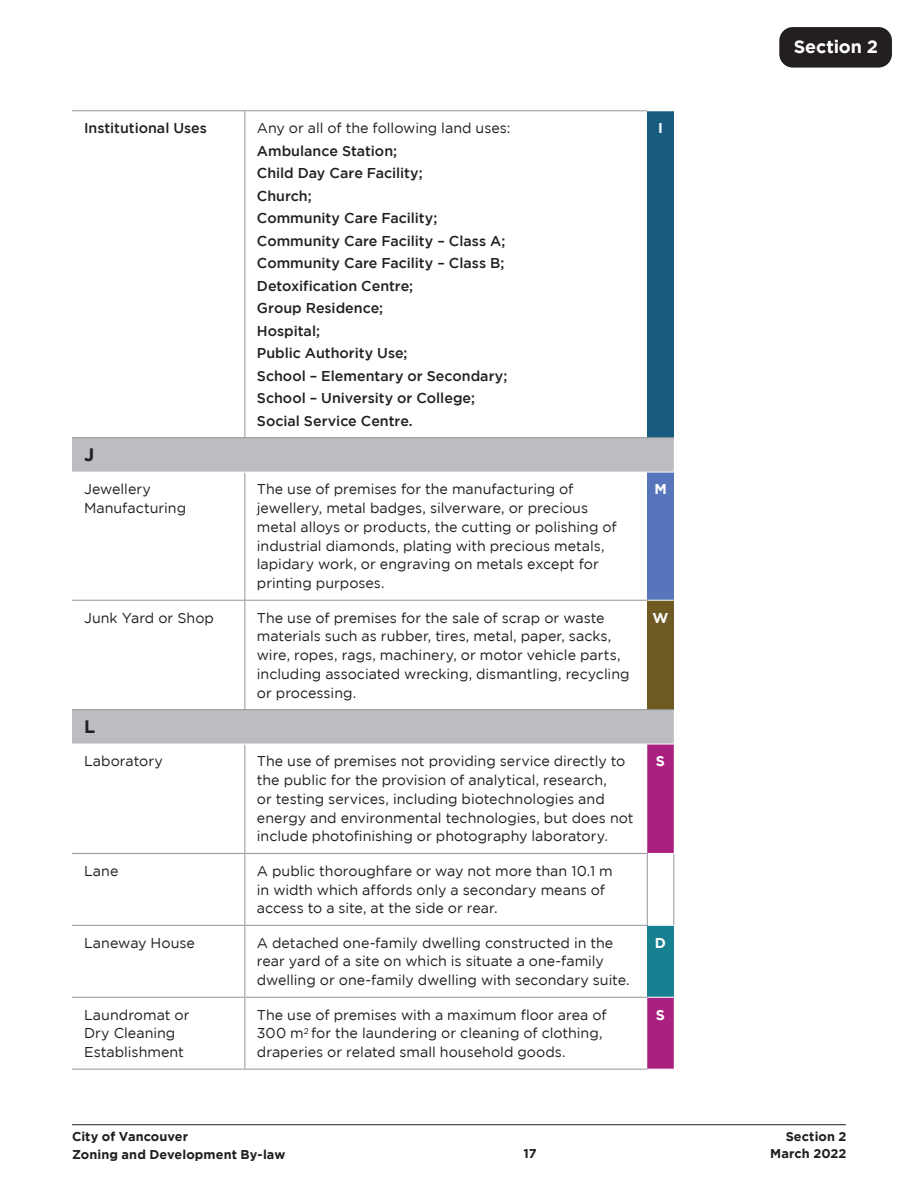
<style>
.page{position:relative;width:918px;height:1188px;background:#fff}
.page>*{position:absolute;margin:0;border:0;box-sizing:border-box;transform-origin:0 0}
.t1{font:700 18px "Gotham";letter-spacing:-.01em;color:#fff}
.A___B__in_gray_bar{font:700 18px "Gotham";color:#231f20}
.table_body_for_Secti{font:14.25px/18.8px "Gotham";color:#231f20}
.table_body_for_Secti-2{font:500 14.25px "Gotham";color:#231f20}
.Land_Use__A___B__in{font:700 14.25px "Gotham";color:#fff}
.t2{font:700 12.75px/17.2px "Gotham";letter-spacing:.005em;color:#231f20}
</style>
<div class="page">
<hr style="left:72px;top:1124px;width:774px;height:1px;background:#231f20">
<div style="left:779px;top:27px;width:113px;height:41px;background:#231f20;border-radius:14px"></div>
<div style="left:647px;top:111px;width:27px;height:327px;background:#175c7e"></div>
<svg style="left:72px;top:438px;width:602px;height:306px"></svg>
<div style="left:647px;top:472px;width:27px;height:128px;background:#5675ba"></div>
<div style="left:647px;top:600px;width:27px;height:110px;background:#6e5a23"></div>
<svg style="left:647px;top:600px;width:27px;height:1px"></svg>
<hr style="left:72px;top:110px;width:173px;height:1px;background:#939598">
<hr style="left:244px;top:111px;width:1px;height:326px;background:#939598">
<hr style="left:244px;top:472px;width:1px;height:128px;background:#939598">
<hr style="left:72px;top:600px;width:173px;height:1px;background:#939598">
<hr style="left:245px;top:600px;width:402px;height:1px;background:#939598">
<hr style="left:244px;top:601px;width:1px;height:108px;background:#939598">
<hr style="left:244px;top:744px;width:1px;height:109px;background:#939598">
<hr style="left:72px;top:853px;width:173px;height:1px;background:#939598">
<hr style="left:245px;top:853px;width:403px;height:1px;background:#939598">
<hr style="left:244px;top:854px;width:1px;height:71px;background:#939598">
<hr style="left:72px;top:925px;width:173px;height:1px;background:#939598">
<hr style="left:245px;top:925px;width:403px;height:1px;background:#939598">
<hr style="left:244px;top:926px;width:1px;height:71px;background:#939598">
<hr style="left:72px;top:997px;width:173px;height:1px;background:#939598">
<hr style="left:245px;top:997px;width:402px;height:1px;background:#939598">
<hr style="left:244px;top:998px;width:1px;height:71px;background:#939598">
<hr style="left:72px;top:1069px;width:173px;height:1px;background:#939598">
<hr style="left:245px;top:1069px;width:402px;height:1px;background:#939598">
<hr style="left:72px;top:744px;width:173px;height:1px;background:#fff">
<svg style="left:647px;top:744px;width:27px;height:326px"></svg>
<hr style="left:647px;top:854px;width:1px;height:71px;background:#939598">
<hr style="left:673px;top:854px;width:1px;height:71px;background:#939598">
<hr style="left:245px;top:110px;width:402px;height:1px;background:#939598">
<hr style="left:72px;top:437px;width:173px;height:1px;background:#939598">
<hr style="left:245px;top:437px;width:402px;height:1px;background:#939598">
<svg style="left:647px;top:437px;width:27px;height:1px"></svg>
<hr style="left:72px;top:709px;width:173px;height:1px;background:#939598">
<hr style="left:245px;top:709px;width:402px;height:1px;background:#939598">
<svg style="left:647px;top:709px;width:27px;height:1px"></svg>
<hr style="left:72px;top:472px;width:173px;height:1px;background:#fff">
<hr style="left:245px;top:472px;width:402px;height:1px;background:#fff">
<svg style="left:647px;top:472px;width:27px;height:1px"></svg>
<p class="table_body_for_Secti-2" style="left:84px;top:120px;width:125px">Institutional Uses</p>
<p class="table_body_for_Secti" style="left:257px;top:119px;width:255px">Any or all of the following land uses:</p>
<p class="table_body_for_Secti-2" style="left:257px;top:143px;width:142px">Ambulance Station;</p>
<p class="table_body_for_Secti-2" style="left:257px;top:165px;width:167px">Child Day Care Facility;</p>
<p class="table_body_for_Secti-2" style="left:257px;top:188px;width:56px">Church;</p>
<p class="table_body_for_Secti-2" style="left:257px;top:210px;width:182px">Community Care Facility;</p>
<p class="table_body_for_Secti-2" style="left:257px;top:233px;width:250px">Community Care Facility – Class A;</p>
<p class="table_body_for_Secti-2" style="left:257px;top:255px;width:249px">Community Care Facility – Class B;</p>
<p class="table_body_for_Secti-2" style="left:257px;top:278px;width:158px">Detoxification Centre;</p>
<p class="table_body_for_Secti-2" style="left:257px;top:300px;width:128px">Group Residence;</p>
<p class="table_body_for_Secti-2" style="left:257px;top:323px;width:65px">Hospital;</p>
<p class="table_body_for_Secti-2" style="left:257px;top:345px;width:152px">Public Authority Use;</p>
<p class="table_body_for_Secti-2" style="left:257px;top:368px;width:252px">School – Elementary or Secondary;</p>
<p class="table_body_for_Secti-2" style="left:257px;top:390px;width:220px">School – University or College;</p>
<p class="table_body_for_Secti-2" style="left:257px;top:413px;width:157px">Social Service Centre.</p>
<p class="Land_Use__A___B__in" style="left:658px;top:120px;width:6px">I</p>
<p class="A___B__in_gray_bar" style="left:84px;top:444px;width:12px">J</p>
<p class="table_body_for_Secti" style="left:84px;top:480px;width:104px">Jewellery<br>Manufacturing</p>
<p class="table_body_for_Secti" style="left:257px;top:480px;width:361px">The use of premises for the manufacturing of jewellery, metal badges, silverware, or precious metal alloys or products, the cutting or polishing of industrial diamonds, plating with precious metals, lapidary work, or engraving on metals except for printing purposes.</p>
<p class="Land_Use__A___B__in" style="left:654px;top:481px;width:14px">M</p>
<p class="table_body_for_Secti" style="left:84px;top:608px;width:132px">Junk Yard or Shop</p>
<p class="table_body_for_Secti" style="left:257px;top:608px;width:374px">The use of premises for the sale of scrap or waste materials such as rubber, tires, metal, paper, sacks, wire, ropes, rags, machinery, or motor vehicle parts, including associated wrecking, dismantling, recycling or processing.</p>
<p class="Land_Use__A___B__in" style="left:653px;top:609px;width:17px">W</p>
<p class="A___B__in_gray_bar" style="left:84px;top:716px;width:13px">L</p>
<p class="table_body_for_Secti" style="left:84px;top:752px;width:80px">Laboratory</p>
<p class="table_body_for_Secti" style="left:257px;top:752px;width:378px">The use of premises not providing service directly to the public for the provision of analytical, research,<br>or testing services, including biotechnologies and energy and environmental technologies, but does not include photofinishing or photography laboratory.</p>
<p class="Land_Use__A___B__in" style="left:656px;top:753px;width:11px">S</p>
<p class="table_body_for_Secti" style="left:84px;top:861px;width:36px">Lane</p>
<p class="table_body_for_Secti" style="left:257px;top:861px;width:357px">A public thoroughfare or way not more than 10.1 m in width which affords only a secondary means of access to a site, at the side or rear.</p>
<p class="table_body_for_Secti" style="left:84px;top:933px;width:113px">Laneway House</p>
<p class="table_body_for_Secti" style="left:257px;top:933px;width:374px">A detached one-family dwelling constructed in the rear yard of a site on which is situate a one-family dwelling or one-family dwelling with secondary suite.</p>
<p class="Land_Use__A___B__in" style="left:655px;top:934px;width:13px">D</p>
<p class="table_body_for_Secti" style="left:84px;top:1005px;width:107px">Laundromat or<br>Dry Cleaning<br>Establishment</p>
<p class="table_body_for_Secti" style="left:257px;top:1005px;width:351px">The use of premises with a maximum floor area of<br>300 m<sup>2</sup> for the laundering or cleaning of clothing, draperies or related small household goods.</p>
<p class="Land_Use__A___B__in" style="left:656px;top:1006px;width:11px">S</p>
<p class="t2" style="left:72px;top:1128px;width:215px">City of Vancouver<br>Zoning and Development By-law</p>
<p class="t2" style="left:524px;top:1145px;width:15px">17</p>
<p class="t1" style="left:794px;top:36px;width:86px">Section 2</p>
<p class="t2" style="left:770px;top:1128px;width:78px;text-align:right">Section 2<br>March 2022</p>
</div>
